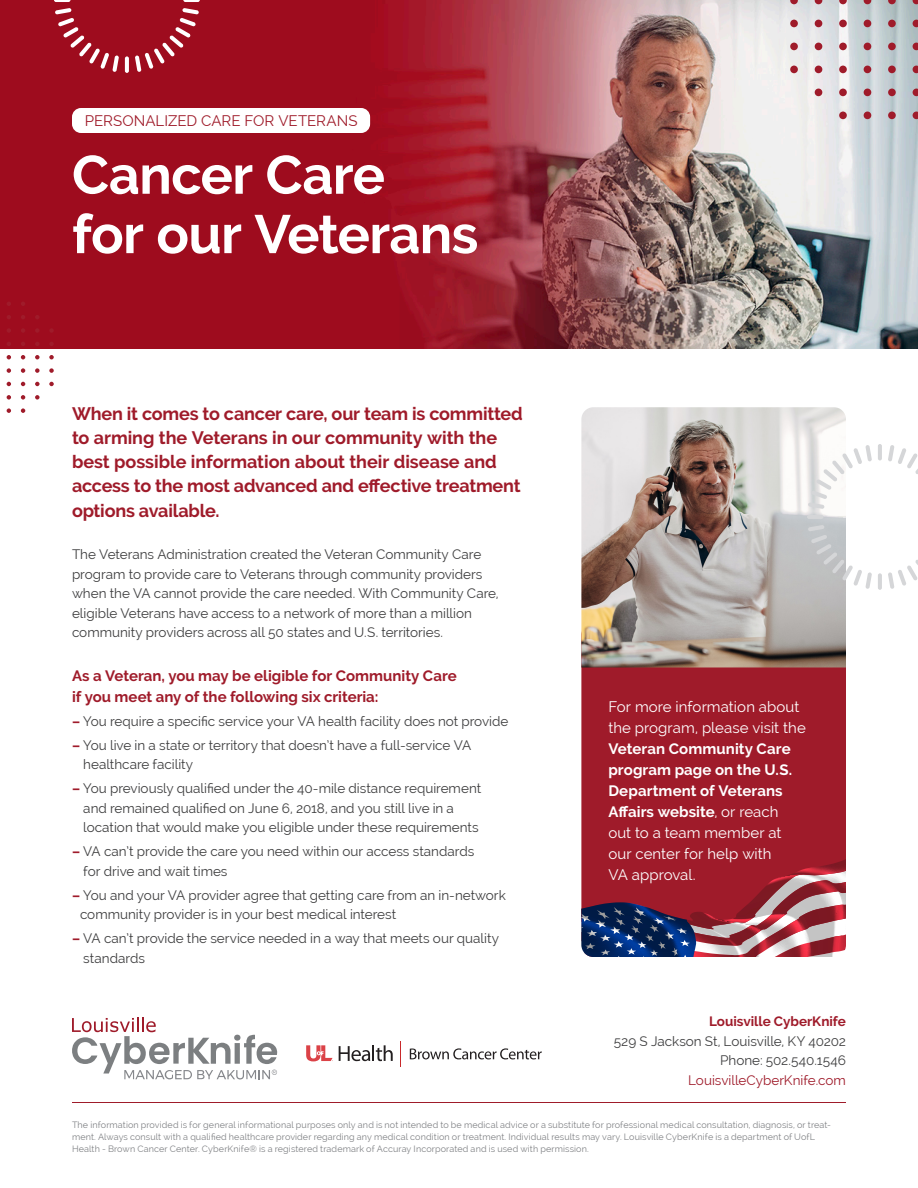
<style>
.page{position:relative;width:918px;height:1188px;background:#fff}
.page>*{position:absolute;margin:0;border:0;box-sizing:border-box;transform-origin:0 0}
.t1{font:700 54px/59.4px "Raleway";letter-spacing:-.015em;color:#fff}
.t2{font:700 18px/24.3px "Raleway";letter-spacing:-.01em;color:#9f1b2a}
.t3{font:15px/21px "Raleway";letter-spacing:.005em;color:#fff}
.t4{font:700 15px/21px "Raleway";color:#9f1b2a}
.t5{font:15px "Raleway";color:#9f1b2a}
.t6{font:13.5px/19.5px "Raleway";color:#3e3e3f}
.t7{font:13.5px "Raleway";color:#9f1b2a}
.t8{font:700 13.5px "Raleway";color:#9f1b2a}
.t9{font:9px/12px "Raleway";letter-spacing:.015em;color:#808285}
.s1{font-weight:700;color:#9f1b2a}
.s2{font-weight:700}
</style>
<div class="page">
<div style="left:581px;top:623px;width:265px;height:316px;background:#9f1b2a;border-radius:12px"></div>
<img style="left:0;top:0;width:918px;height:348px">
<svg style="left:0;top:293px;width:54px;height:120px"></svg>
<svg style="left:790px;top:0;width:128px;height:135px;background:#d1cdd0"></svg>
<svg style="left:54px;top:0;width:146px;height:73px;background:#a82535"></svg>
<svg style="left:72px;top:1017px;width:205px;height:62px"></svg>
<svg style="left:400px;top:1041px;width:1px;height:25px"></svg>
<svg style="left:306px;top:1045px;width:27px;height:16px"></svg>
<svg style="left:339px;top:1045px;width:54px;height:16px"></svg>
<svg style="left:410px;top:1048px;width:132px;height:11px"></svg>
<hr style="left:72px;top:1102px;width:774px;height:1px;background:#9f1b2a">
<img style="left:581px;top:407px;width:265px;height:261px">
<svg style="left:807px;top:444px;width:111px;height:146px"></svg>
<div style="left:72px;top:108px;width:298px;height:25px;background:#fff;border-radius:9px"></div>
<svg style="left:581px;top:850px;width:265px;height:107px"></svg>
<p class="t5" style="left:85px;top:112px;width:274px">PERSONALIZED CARE FOR VETERANS</p>
<p class="t1" style="left:72px;top:145px;width:408px">Cancer Care<br>for our Veterans</p>
<p class="t2" style="left:72px;top:401px;width:452px">When it comes to cancer care, our team is committed to arming the Veterans in our community with the best possible information about their disease and access to the most advanced and effective treatment options available.</p>
<p class="t6" style="left:72px;top:545px;width:428px">The Veterans Administration created the Veteran Community Care program to provide care to Veterans through community providers when the VA cannot provide the care needed. With Community Care, eligible Veterans have access to a network of more than a million community providers across all 50 states and U.S. territories.</p>
<p class="t4" style="left:72px;top:665px;width:386px">As a Veteran, you may be eligible for Community Care if you meet any of the following six criteria:</p>
<p class="t6" style="left:72px;top:711px;width:438px"><span class="s1">–</span> You require a specific service your VA health facility does not provide</p>
<p class="t6" style="left:83px;top:735px;width:389px;text-indent:-11px"><span class="s1">–</span> You live in a state or territory that doesn’t have a full-service VA healthcare facility</p>
<p class="t6" style="left:83px;top:779px;width:399px;text-indent:-11px"><span class="s1">–</span> You previously qualified under the 40-mile distance requirement and remained qualified on June 6, 2018, and you still live in a location that would make you eligible under these requirements</p>
<p class="t6" style="left:83px;top:842px;width:393px;text-indent:-11px"><span class="s1">–</span> VA can’t provide the care you need within our access standards for drive and wait times</p>
<p class="t6" style="left:80px;top:885px;width:427px;text-indent:-8px"><span class="s1">–</span> You and your VA provider agree that getting care from an in-network community provider is in your best medical interest</p>
<p class="t6" style="left:83px;top:929px;width:417px;text-indent:-11px"><span class="s1">–</span> VA can’t provide the service needed in a way that meets our quality standards</p>
<p class="t3" style="left:608px;top:697px;width:199px">For more information about the program, please visit the<br><span class="s2">Veteran Community Care program page on the U.S.<br>Department of Veterans<br>Affairs website</span>, or reach<br>out to a team member at our center for help with<br>VA approval.</p>
<p class="t8" style="left:709px;top:1014px;width:138px">Louisville CyberKnife</p>
<p class="t6" style="left:614px;top:1031px;width:234px">529 S Jackson St, Louisville, KY 40202</p>
<p class="t6" style="left:720px;top:1051px;width:127px">Phone: 502.540.1546</p>
<p class="t7" style="left:688px;top:1072px;width:159px">LouisvilleCyberKnife.com</p>
<p class="t9" style="left:72px;top:1119px;width:761px">The information provided is for general informational purposes only and is not intended to be medical advice or a substitute for professional medical consultation, diagnosis, or treat&shy;ment. Always consult with a qualified healthcare provider regarding any medical condition or treatment. Individual results may vary. Louisville CyberKnife is a department of UofL<br>Health - Brown Cancer Center. CyberKnife® is a registered trademark of Accuray Incorporated and is used with permission.</p>
</div>
